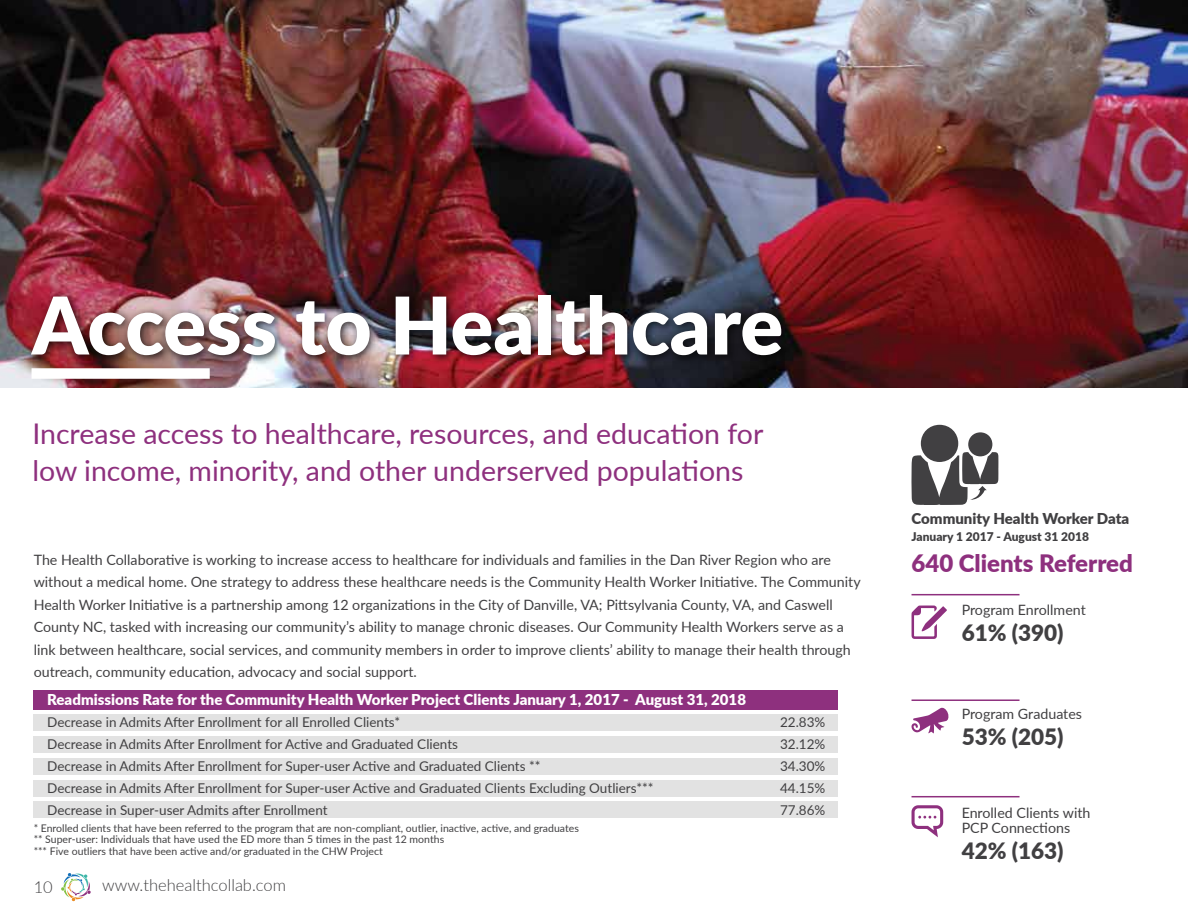
<style>
.page{position:relative;width:1188px;height:918px;background:#fff}
.page>*{position:absolute;margin:0;border:0;box-sizing:border-box;transform-origin:0 0}
.t1{font:900 79.5px "Lato";letter-spacing:-.005em;color:#fff}
.t2{font:28.5px/37.5px "Lato";color:#8e307e}
.t3{font:900 24px "Lato";color:#8e307e}
.t4{font:900 22.5px "Lato";color:#414042}
.t5{font:300 16.5px "Lato";color:#414042}
.t6{font:900 15px "Lato";color:#fff}
.t7{font:900 15px "Lato";color:#414042}
.t8{font:14.25px/22.5px "Lato";color:#414042}
.t9{font:13.5px "Lato";color:#414042}
.t10{font:900 12px "Lato";color:#414042}
.t11{font:10.5px/11.2px "Lato";color:#414042}
</style>
<div class="page">
<div style="left:33px;top:690px;width:805px;height:20px;background:#8e307e"></div>
<div style="left:33px;top:736px;width:805px;height:17px;background:#e2e2e2"></div>
<div style="left:33px;top:714px;width:805px;height:17px;background:#e2e2e2"></div>
<div style="left:33px;top:759px;width:805px;height:16px;background:#e2e2e2"></div>
<div style="left:33px;top:780px;width:805px;height:16px;background:#e2e2e2"></div>
<div style="left:33px;top:802px;width:805px;height:16px;background:#e2e2e2"></div>
<img style="left:0;top:0;width:1188px;height:388px">
<div style="left:26px;top:289px;width:765px;height:77px;background:#000;opacity:.75"></div>
<div style="left:32px;top:368px;width:178px;height:11px;background:#fff"></div>
<div style="left:968px;top:432px;width:24px;height:24px;background:#414042;border-radius:50%"></div>
<div style="left:921px;top:425px;width:37px;height:37px;background:#414042;border-radius:50%"></div>
<svg style="left:911px;top:452px;width:87px;height:53px"></svg>
<svg style="left:911px;top:606px;width:36px;height:33px"></svg>
<hr style="left:912px;top:594px;width:108px;height:1px;background:#8e307e">
<hr style="left:912px;top:699px;width:108px;height:2px;background:#8e307e">
<hr style="left:912px;top:796px;width:108px;height:1px;background:#8e307e">
<svg style="left:911px;top:707px;width:38px;height:27px"></svg>
<svg style="left:912px;top:805px;width:31px;height:32px"></svg>
<svg style="left:61px;top:873px;width:30px;height:28px"></svg>
<h1 class="t1" style="left:32px;top:266px;width:753px">Access to Healthcare</h1>
<h2 class="t2" style="left:32px;top:414px;width:733px">Increase access to healthcare, resources, and education for low income, minority, and other underserved populations</h2>
<p class="t8" style="left:34px;top:548px;width:829px">The Health Collaborative is working to increase access to healthcare for individuals and families in the Dan River Region who are without a medical home. One strategy to address these healthcare needs is the Community Health Worker Initiative. The Community Health Worker Initiative is a partnership among 12 organizations in the City of Danville, VA; Pittsylvania County, VA, and Caswell County NC, tasked with increasing our community’s ability to manage chronic diseases. Our Community Health Workers serve as a link between healthcare, social services, and community members in order to improve clients’ ability to manage their health through outreach, community education, advocacy and social support.</p>
<p class="t6" style="left:47px;top:689px;width:700px">Readmissions Rate for the Community Health Worker Project Clients January 1, 2017 - August 31, 2018</p>
<p class="t9" style="left:47px;top:713px;width:355px">Decrease in Admits After Enrollment for all Enrolled Clients*</p>
<p class="t9" style="left:780px;top:713px;width:47px">22.83%</p>
<p class="t9" style="left:47px;top:735px;width:412px">Decrease in Admits After Enrollment for Active and Graduated Clients</p>
<p class="t9" style="left:780px;top:735px;width:47px">32.12%</p>
<p class="t9" style="left:47px;top:756px;width:495px">Decrease in Admits After Enrollment for Super-user Active and Graduated Clients **</p>
<p class="t9" style="left:780px;top:756px;width:47px">34.30%</p>
<p class="t9" style="left:47px;top:778px;width:608px">Decrease in Admits After Enrollment for Super-user Active and Graduated Clients Excluding Outliers***</p>
<p class="t9" style="left:780px;top:778px;width:47px">44.15%</p>
<p class="t9" style="left:47px;top:800px;width:282px">Decrease in Super-user Admits after Enrollment</p>
<p class="t9" style="left:780px;top:800px;width:47px">77.86%</p>
<p class="t11" style="left:34px;top:822px;width:547px">* Enrolled clients that have been referred to the program that are non-compliant, outlier, inactive, active, and graduates ** Super-user: Individuals that have used the ED more than 5 times in the past 12 months<br>*** Five outliers that have been active and/or graduated in the CHW Project</p>
<p class="t5" style="left:34px;top:875px;width:21px">10</p>
<p class="t5" style="left:102px;top:874px;width:185px">www.thehealthcollab.com</p>
<p class="t7" style="left:912px;top:508px;width:219px">Community Health Worker Data</p>
<p class="t10" style="left:912px;top:527px;width:179px">January 1 2017 - August 31 2018</p>
<h3 class="t3" style="left:912px;top:546px;width:223px">640 Clients Referred</h3>
<p class="t8" style="left:962px;top:598px;width:126px">Program Enrollment</p>
<h3 class="t4" style="left:962px;top:616px;width:103px">61% (390)</h3>
<p class="t8" style="left:962px;top:702px;width:122px">Program Graduates</p>
<h3 class="t4" style="left:962px;top:720px;width:103px">53% (205)</h3>
<p class="t8" style="left:962px;top:805px;width:130px;line-height:15px">Enrolled Clients with<br>PCP Connections</p>
<h3 class="t4" style="left:962px;top:834px;width:103px">42% (163)</h3>
</div>
